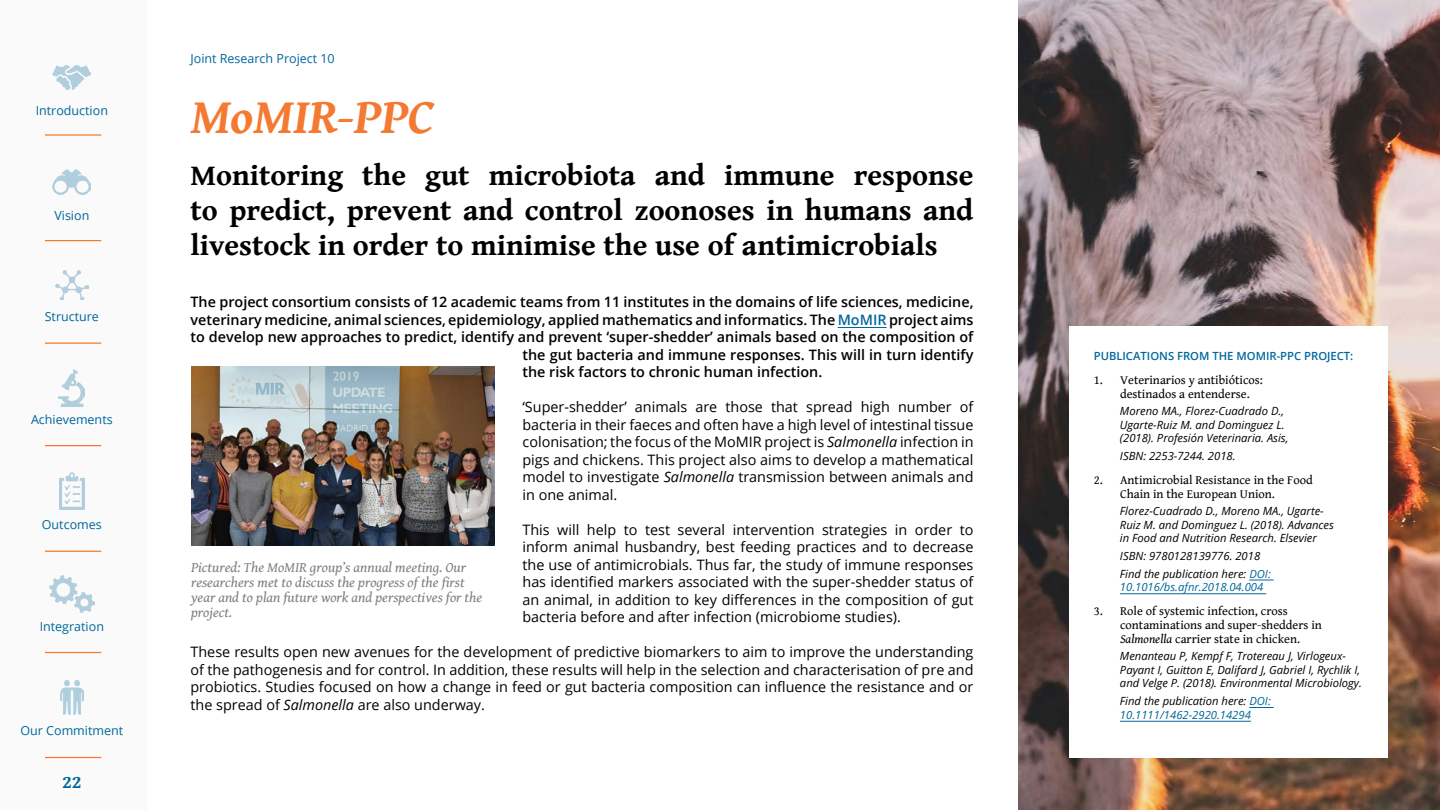
<style>
.page{position:relative;width:1440px;height:810px;background:#fff}
.page>*{position:absolute;margin:0;border:0;box-sizing:border-box;transform-origin:0 0}
.t1{font:italic 700 50px "Gentium Book Basic";color:#f47931}
.t2{font:700 30px/35px "Gentium Book Basic";color:#000;text-align:justify}
.t3{font:700 18.75px "Gentium Book Basic";color:#00679c}
.t4{font:14.38px/17.5px "Open Sans";color:#000;text-align:justify}
.t5{font:600 14.38px "Open Sans";color:#000}
.t6{font:italic 14.38px/15px "Gentium Book Basic";color:#808080}
.t7{font:12.5px/13.8px "Gentium Book Basic";color:#000}
.t8{font:12.5px "Open Sans";color:#00679c}
.t9{font:italic 11.25px/13.8px "Open Sans";color:#000}
.t10{font:italic 11.25px/13.8px "Open Sans";color:#00679c}
.t11{font:600 11.25px "Open Sans";color:#00679c}
.s1{color:#00679c}
.s2{font-style:italic}
.s3{color:#000}
</style>
<div class="page">
<div style="left:0;top:0;width:146px;height:810px;background:#fafafa"></div>
<img style="left:53px;top:65px;width:38px;height:24px">
<img style="left:53px;top:169px;width:38px;height:26px">
<img style="left:56px;top:270px;width:32px;height:30px">
<img style="left:59px;top:370px;width:26px;height:37px">
<img style="left:59px;top:473px;width:26px;height:37px">
<img style="left:50px;top:576px;width:44px;height:37px">
<img style="left:61px;top:680px;width:22px;height:35px">
<img style="left:1018px;top:0;width:422px;height:810px">
<hr style="left:838px;top:327px;width:49px;height:1px;background:#00679c">
<div style="left:1069px;top:326px;width:319px;height:432px;background:#fff"></div>
<svg style="left:1249px;top:580px;width:25px;height:1px"></svg>
<hr style="left:1120px;top:593px;width:146px;height:1px;background:#00679c">
<svg style="left:1249px;top:707px;width:25px;height:1px"></svg>
<hr style="left:1120px;top:721px;width:131px;height:1px;background:#00679c">
<img style="left:191px;top:367px;width:304px;height:178px">
<hr style="left:45px;top:134px;width:56px;height:2px;background:#f47931">
<hr style="left:45px;top:240px;width:56px;height:1px;background:#f47931">
<hr style="left:45px;top:342px;width:56px;height:2px;background:#f47931">
<hr style="left:45px;top:445px;width:56px;height:1px;background:#f47931">
<hr style="left:45px;top:551px;width:56px;height:1px;background:#f47931">
<hr style="left:45px;top:652px;width:56px;height:1px;background:#f47931">
<hr style="left:45px;top:757px;width:56px;height:1px;background:#f47931">
<p class="t8" style="left:36px;top:101px;width:74px">Introduction</p>
<p class="t8" style="left:54px;top:206px;width:36px">Vision</p>
<p class="t8" style="left:45px;top:308px;width:56px">Structure</p>
<p class="t8" style="left:31px;top:411px;width:83px">Achievements</p>
<p class="t8" style="left:42px;top:516px;width:61px">Outcomes</p>
<p class="t8" style="left:40px;top:618px;width:66px">Integration</p>
<p class="t8" style="left:21px;top:722px;width:104px">Our Commitment</p>
<h3 class="t3" style="left:62px;top:768px;width:21px">22</h3>
<p class="t8" style="left:190px;top:49px;width:146px">Joint Research Project 10</p>
<h1 class="t1" style="left:190px;top:78px;width:245px">MoMIR-PPC</h1>
<h2 class="t2" style="left:190px;top:157px;width:784px">Monitoring the gut microbiota and immune response to predict, prevent and control zoonoses in humans and livestock in order to minimise the use of antimicrobials</h2>
<p class="t5" style="left:191px;top:292px;width:785px">The project consortium consists of 12 academic teams from 11 institutes in the domains of life sciences, medicine,</p>
<p class="t5" style="left:191px;top:310px;width:785px">veterinary medicine, animal sciences, epidemiology, applied mathematics and informatics. The <span class="s1">MoMIR</span> project aims</p>
<p class="t5" style="left:191px;top:327px;width:785px">to develop new approaches to predict, identify and prevent ‘super-shedder’ animals based on the composition of</p>
<p class="t5" style="left:523px;top:345px;width:453px">the gut bacteria and immune responses. This will in turn identify</p>
<p class="t5" style="left:523px;top:362px;width:301px">the risk factors to chronic human infection.</p>
<p class="t4" style="left:523px;top:398px;width:453px">‘Super-shedder’ animals are those that spread high number of bacteria in their faeces and often have a high level of intestinal tissue colonisation; the focus of the MoMIR project is <span class="s2">Salmonella</span> infection in pigs and chickens. This project also aims to develop a mathematical model to investigate <span class="s2">Salmonella</span> transmission between animals and in one animal.</p>
<p class="t4" style="left:523px;top:521px;width:453px">This will help to test several intervention strategies in order to inform animal husbandry, best feeding practices and to decrease the use of antimicrobials. Thus far, the study of immune responses has identified markers associated with the super-shedder status of an animal, in addition to key differences in the composition of gut bacteria before and after infection (microbiome studies).</p>
<p class="t4" style="left:191px;top:643px;width:785px">These results open new avenues for the development of predictive biomarkers to aim to improve the understanding of the pathogenesis and for control. In addition, these results will help in the selection and characterisation of pre and probiotics. Studies focused on how a change in feed or gut bacteria composition can influence the resistance and or the spread of <span class="s2">Salmonella</span> are also underway.</p>
<p class="t6" style="left:191px;top:559px;width:293px">Pictured: The MoMIR group’s annual meeting. Our researchers met to discuss the progress of the first year and to plan future work and perspectives for the project.</p>
<p class="t11" style="left:1094px;top:348px;width:261px">PUBLICATIONS FROM THE MOMIR-PPC PROJECT:</p>
<p class="t7" style="left:1120px;top:372px;width:144px;text-indent:-26px">1. Veterinarios y antibióticos: destinados a entenderse.</p>
<p class="t9" style="left:1120px;top:404px;width:170px">Moreno MA., Florez-Cuadrado D.,<br>Ugarte-Ruiz M. and Dominguez L. (2018). Profesión Veterinaria. Asis,</p>
<p class="t9" style="left:1120px;top:449px;width:117px">ISBN: 2253-7244. 2018.</p>
<p class="t7" style="left:1120px;top:472px;width:194px;text-indent:-26px">2. Antimicrobial Resistance in the Food<br>Chain in the European Union.</p>
<p class="t9" style="left:1120px;top:504px;width:215px">Florez-Cuadrado D., Moreno MA., Ugarte-<br>Ruiz M. and Dominguez L. (2018). Advances in Food and Nutrition Research. Elsevier</p>
<p class="t9" style="left:1120px;top:547px;width:152px;line-height:17.5px">ISBN: 9780128139776. 2018<br>Find the publication here: <span class="s1">DOI:</span></p>
<p class="t10" style="left:1120px;top:580px;width:145px">10.1016/bs.afnr.2018.04.004</p>
<p class="t7" style="left:1120px;top:604px;width:203px;text-indent:-26px">3. Role of systemic infection, cross contaminations and super-shedders in<br><span class="s2">Salmonella</span> carrier state in chicken.</p>
<p class="t9" style="left:1120px;top:649px;width:243px">Menanteau P, Kempf F, Trotereau J, Virlogeux-<br>Payant I, Guitton E, Dalifard J, Gabriel I, Rychlik I, and Velge P. (2018). Environmental Microbiology.</p>
<p class="t10" style="left:1120px;top:694px;width:152px"><span class="s3">Find the publication here:</span> DOI:<br>10.1111/1462-2920.14294</p>
</div>
